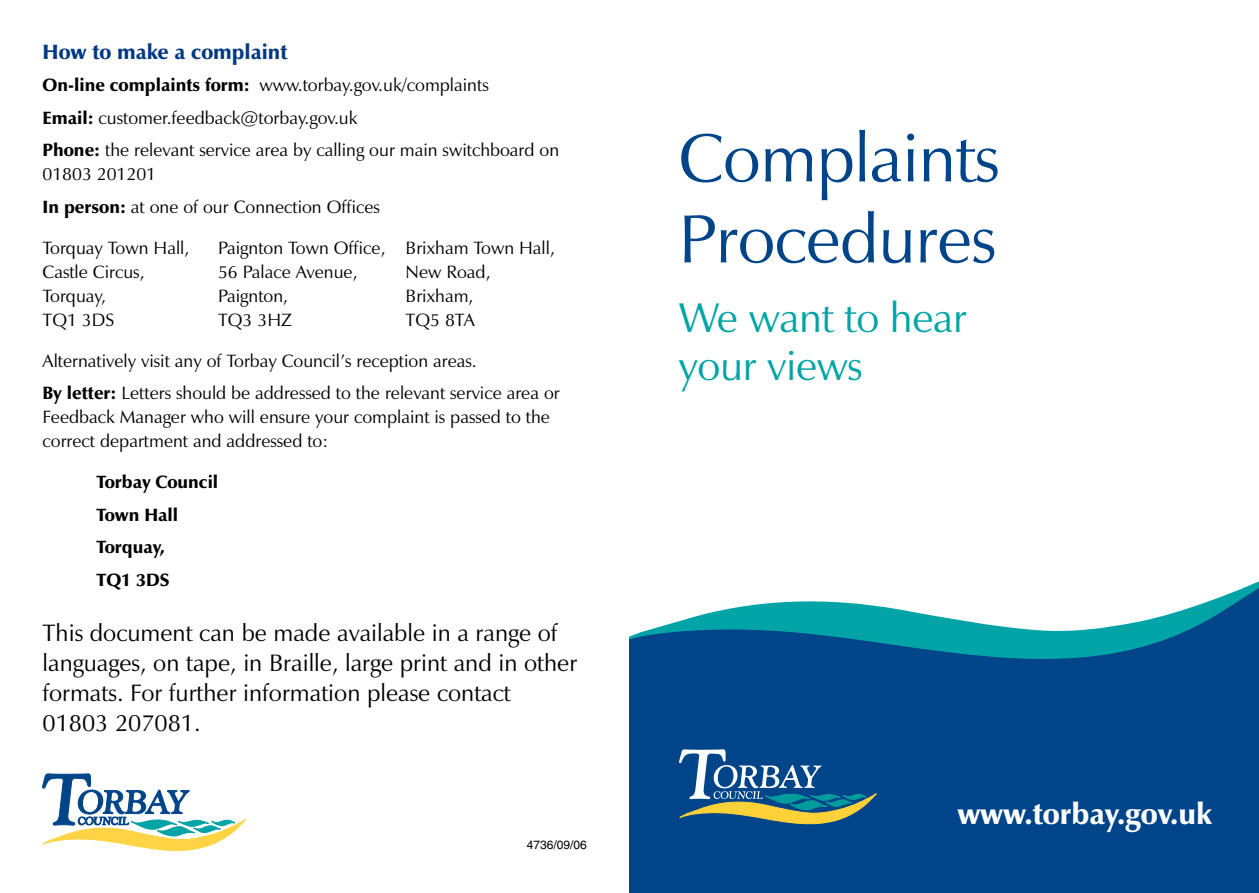
<style>
.page{position:relative;width:1259px;height:893px;background:#fff}
.page>*{position:absolute;margin:0;border:0;box-sizing:border-box;transform-origin:0 0}
.t1{font:69px/81px "Zapf Humanist 601 BT";letter-spacing:-.01em;color:#004489}
.t2{font:42px/48px "Zapf Humanist 601 BT";letter-spacing:-.01em;color:#00a4a7}
.t3{font:900 30px "Zapf Humanist 601 BT";color:#fff}
.t4{font:24px/30px "Zapf Humanist 601 BT";color:#000}
.t5{font:900 21px "Zapf Humanist 601 BT";color:#003882}
.t6{font:18px/32.5px "Zapf Humanist 601 BT";color:#000}
.t7{font:900 18px/32.5px "Zapf Humanist 601 BT";color:#000}
.t8{font:12px "Helvetica";color:#000}
.s1{font-weight:900}
</style>
<div class="page">
<svg style="left:43px;top:774px;width:203px;height:76px"></svg>
<div style="left:629px;top:664px;width:630px;height:229px;background:#004489"></div>
<svg style="left:679px;top:749px;width:198px;height:77px;background:#3e708c"></svg>
<svg style="left:629px;top:581px;width:630px;height:83px"></svg>
<p class="t5" style="left:43px;top:39px;width:246px">How to make a complaint</p>
<p class="t6" style="left:43px;top:69px;width:518px"><span class="s1">On-line complaints form:</span> www.torbay.gov.uk/complaints<br><span class="s1">Email:</span> customer.feedback@torbay.gov.uk<br><span class="s1">Phone:</span> the relevant service area by calling our main switchboard on</p>
<p class="t6" style="left:43px;top:158px;width:339px">01803 201201<br><span class="s1">In person:</span> at one of our Connection Offices</p>
<p class="t6" style="left:43px;top:231px;width:148px">Torquay Town Hall,</p>
<p class="t6" style="left:218px;top:231px;width:338px">Paignton Town Office, Brixham Town Hall,</p>
<p class="t6" style="left:43px;top:255px;width:104px">Castle Circus,</p>
<p class="t6" style="left:218px;top:255px;width:141px">56 Palace Avenue,</p>
<p class="t6" style="left:406px;top:255px;width:86px">New Road,</p>
<p class="t6" style="left:43px;top:279px;width:65px">Torquay,</p>
<p class="t6" style="left:218px;top:279px;width:72px">Paignton,</p>
<p class="t6" style="left:406px;top:279px;width:69px">Brixham,</p>
<p class="t6" style="left:43px;top:303px;width:73px">TQ1 3DS</p>
<p class="t6" style="left:218px;top:303px;width:75px">TQ3 3HZ</p>
<p class="t6" style="left:406px;top:303px;width:71px">TQ5 8TA</p>
<p class="t6" style="left:43px;top:344px;width:519px">Alternatively visit any of Torbay Council’s reception areas.<br><span class="s1">By letter:</span> Letters should be addressed to the relevant service area or</p>
<p class="t6" style="left:43px;top:405px;width:509px;line-height:24px">Feedback Manager who will ensure your complaint is passed to the correct department and addressed to:</p>
<p class="t7" style="left:97px;top:466px;width:123px">Torbay Council<br>Town Hall<br>Torquay,<br>TQ1 3DS</p>
<h3 class="t4" style="left:43px;top:618px;width:536px">This document can be made available in a range of languages, on tape, in Braille, large print and in other formats. For further information please contact 01803 207081.</h3>
<p class="t8" style="left:527px;top:838px;width:62px">4736/09/06</p>
<h1 class="t1" style="left:678px;top:117px;width:322px">Complaints<br>Procedures</h1>
<h2 class="t2" style="left:678px;top:293px;width:290px">We want to hear your views</h2>
<h3 class="t3" style="left:957px;top:795px;width:257px">www.torbay.gov.uk</h3>
</div>
